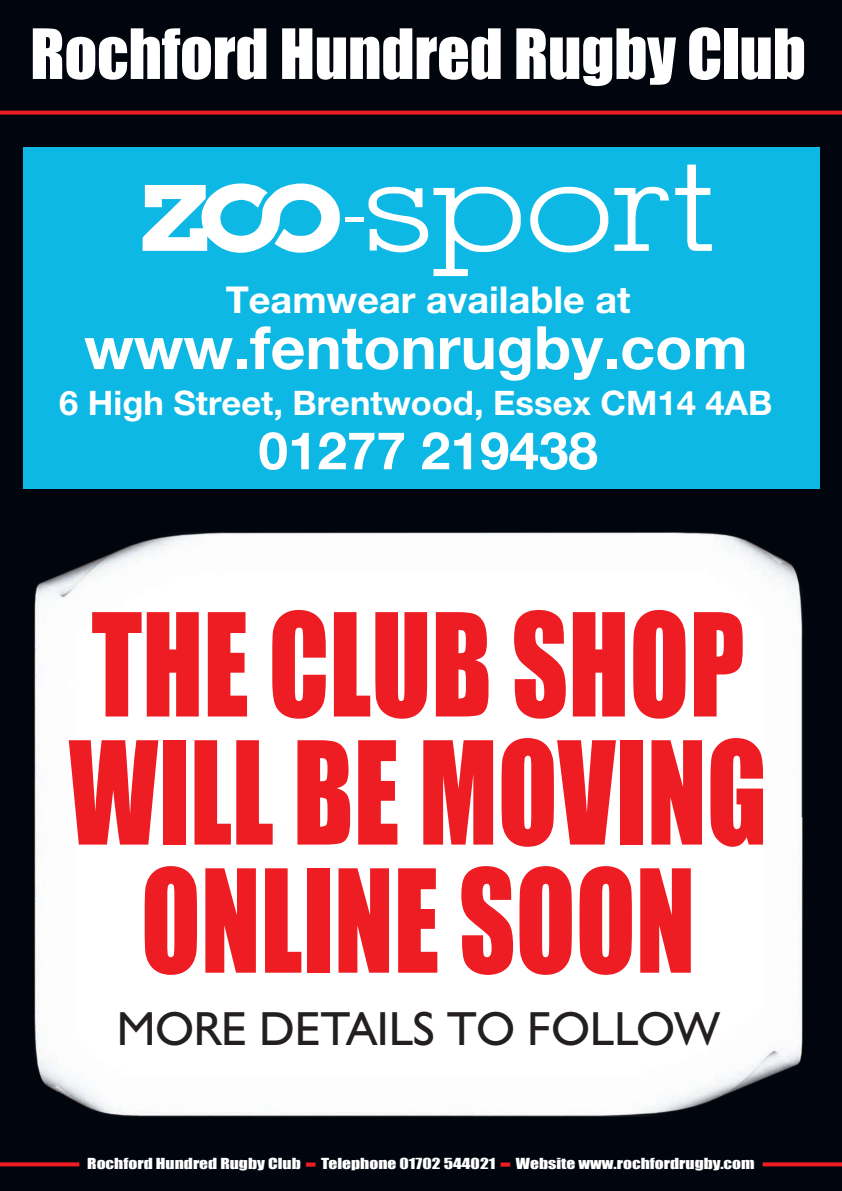
<style>
.page{position:relative;width:842px;height:1191px;background:#01060e}
.page>*{position:absolute;margin:0;border:0;box-sizing:border-box;transform-origin:0 0}
.t1{font:132px/128px "Impact";color:#ee1d23;text-align:center;scale:.83 1}
.t2{font:64px "Impact";letter-spacing:-.005em;color:#fff}
.t3{font:300 60px "Souvenir IT Cby BT";color:#fff}
.t4{font:700 59.8px "Helvetica Neue";color:#fff}
.t5{font:700 52px "Helvetica Neue";color:#fff}
.t6{font:48px "Humanist 521 BT";color:#231f20}
.t7{font:700 37px "Helvetica Neue";color:#fff}
.t8{font:700 33.8px "Helvetica Neue";color:#fff}
.t9{font:14px "Impact";color:#fff;scale:1.25 1}
.s1{font-size:29.4px;color:#ee1d23}
</style>
<div class="page">
<svg style="left:0;top:111px;width:842px;height:4px;background:#d51a20"></svg>
<div style="left:34px;top:532px;width:768px;height:584px;background:#fff"></div>
<div style="left:23px;top:147px;width:796px;height:341px;background:#0db8e4"></div>
<svg style="left:143px;top:183px;width:197px;height:70px"></svg>
<svg style="left:368px;top:187px;width:153px;height:89px"></svg>
<svg style="left:530px;top:187px;width:78px;height:66px"></svg>
<svg style="left:614px;top:187px;width:55px;height:64px"></svg>
<svg style="left:675px;top:165px;width:37px;height:86px"></svg>
<div style="left:345px;top:217px;width:19px;height:5px;background:#fff"></div>
<svg style="left:763px;top:1162px;width:79px;height:4px"></svg>
<svg style="left:0;top:1162px;width:79px;height:4px"></svg>
<h2 class="t2" style="left:30px;top:14px;width:777px">Rochford Hundred Rugby Club</h2>
<h3 class="t3" style="left:90px;top:18px;width:664px">CHAIRMAN’S MESSAGE</h3>
<h3 class="t7" style="left:226px;top:277px;width:406px">Teamwear available at</h3>
<h3 class="t4" style="left:84px;top:311px;width:665px">www.fentonrugby.com</h3>
<h3 class="t8" style="left:59px;top:382px;width:715px">6 High Street, Brentwood, Essex CM14 4AB</h3>
<h3 class="t5" style="left:258px;top:418px;width:341px">01277 219438</h3>
<h1 class="t1" style="left:69px;top:600px;width:843px">THE CLUB SHOP<br>WILL BE MOVING<br>ONLINE SOON</h1>
<h3 class="t6" style="left:117px;top:998px;width:604px">MORE DETAILS TO FOLLOW</h3>
<p class="t9" style="left:87px;top:1154px;width:535px">Rochford Hundred Rugby Club <span class="s1">-</span> Telephone 01702 544021 <span class="s1">-</span> Website www.rochfordrugby.com</p>
</div>
